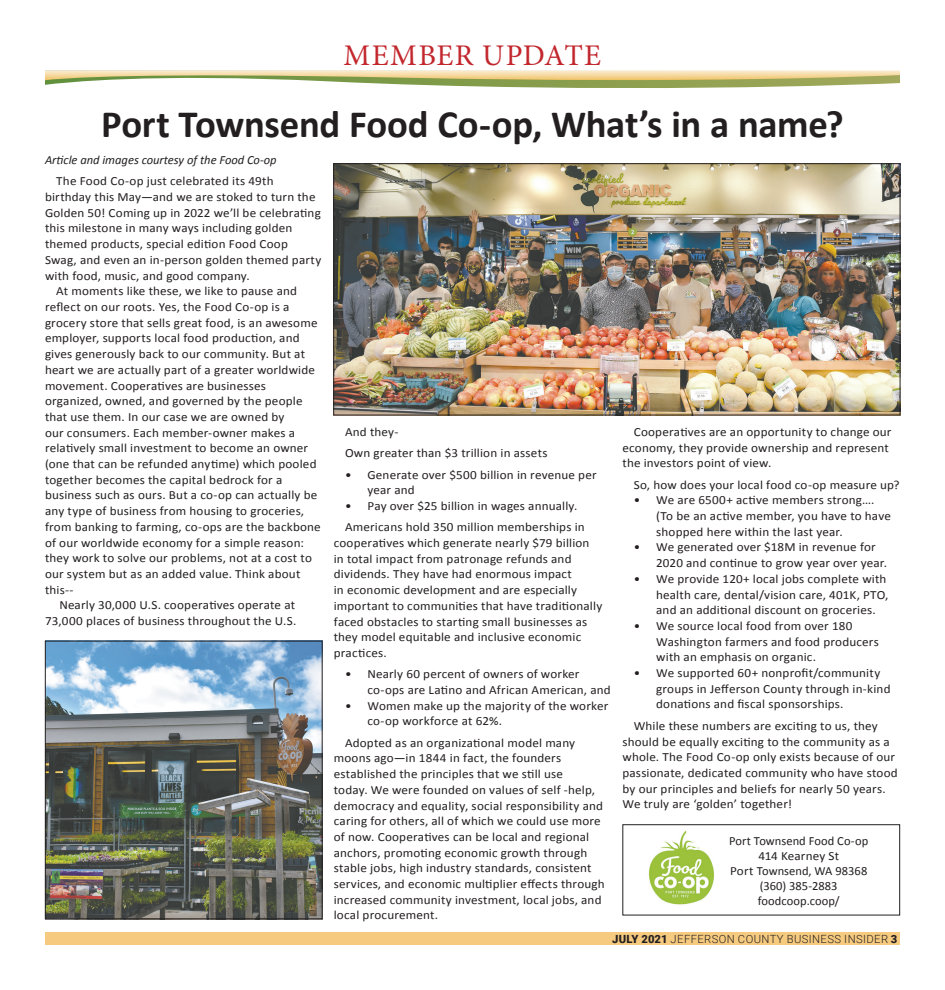
<style>
.page{position:relative;width:945px;height:990px;background:#fff}
.page>*{position:absolute;margin:0;border:0;box-sizing:border-box;transform-origin:0 0}
.t1{font:700 38.75px "Calibri";letter-spacing:-.01em;color:#231f20}
.t2{font:30px "Minion Pro";letter-spacing:.04em;color:#c2272d}
.t3{font:12.5px/15.8px "Calibri";letter-spacing:.015em;color:#231f20;scale:1.05 1}
.t4{font:12.5px/15px "Calibri";letter-spacing:.015em;color:#231f20;text-align:center}
.t5{font:italic 12.5px "Calibri";color:#231f20}
.t6{font:300 11.25px "Roboto";letter-spacing:.035em;color:#231f20}
.s1{font-weight:900}
</style>
<div class="page">
<div style="left:45px;top:932px;width:855px;height:13px;background:#f6cb80"></div>
<svg style="left:45px;top:71px;width:855px;height:17px"></svg>
<img style="left:648px;top:830px;width:67px;height:75px">
<div style="left:622px;top:824px;width:278px;height:91px;border:1px solid #231f20"></div>
<img style="left:335px;top:165px;width:563px;height:248px">
<div style="left:333px;top:163px;width:567px;height:252px;border:1px solid #231f20"></div>
<img style="left:47px;top:643px;width:273px;height:274px">
<div style="left:45px;top:641px;width:277px;height:278px;border:1px solid #231f20"></div>
<h2 class="t2" style="left:344px;top:35px;width:259px">MEMBER UPDATE</h2>
<h1 class="t1" style="left:101px;top:100px;width:744px">Port Townsend Food Co-op, What’s in a name?</h1>
<p class="t5" style="left:45px;top:152px;width:233px">Article and images courtesy of the Food Co-op</p>
<p class="t3" style="left:56px;top:173px;width:208px">The Food Co-op just celebrated its 49th</p>
<p class="t3" style="left:45px;top:188px;width:259px">birthday this May—and we are stoked to turn the</p>
<p class="t3" style="left:45px;top:204px;width:264px">Golden 50! Coming up in 2022 we’ll be celebrating</p>
<p class="t3" style="left:45px;top:220px;width:237px">this milestone in many ways including golden</p>
<p class="t3" style="left:45px;top:236px;width:233px">themed products, special edition Food Coop</p>
<p class="t3" style="left:45px;top:251px;width:265px">Swag, and even an in-person golden themed party</p>
<p class="t3" style="left:45px;top:267px;width:197px">with food, music, and good company.</p>
<p class="t3" style="left:56px;top:283px;width:231px">At moments like these, we like to pause and</p>
<p class="t3" style="left:45px;top:298px;width:234px">reflect on our roots. Yes, the Food Co-op is a</p>
<p class="t3" style="left:45px;top:314px;width:261px">grocery store that sells great food, is an awesome</p>
<p class="t3" style="left:45px;top:330px;width:244px">employer, supports local food production, and</p>
<p class="t3" style="left:45px;top:346px;width:249px">gives generously back to our community. But at</p>
<p class="t3" style="left:45px;top:361px;width:259px">heart we are actually part of a greater worldwide</p>
<p class="t3" style="left:45px;top:377px;width:212px">movement. Cooperatives are businesses</p>
<p class="t3" style="left:45px;top:393px;width:247px">organized, owned, and governed by the people</p>
<p class="t3" style="left:45px;top:408px;width:230px">that use them. In our case we are owned by</p>
<p class="t3" style="left:45px;top:424px;width:240px">our consumers. Each member-owner makes a</p>
<p class="t3" style="left:45px;top:440px;width:252px">relatively small investment to become an owner</p>
<p class="t3" style="left:45px;top:455px;width:260px">(one that can be refunded anytime) which pooled</p>
<p class="t3" style="left:45px;top:471px;width:228px">together becomes the capital bedrock for a</p>
<p class="t3" style="left:45px;top:487px;width:261px">business such as ours. But a co-op can actually be</p>
<p class="t3" style="left:45px;top:503px;width:248px">any type of business from housing to groceries,</p>
<p class="t3" style="left:45px;top:518px;width:264px">from banking to farming, co-ops are the backbone</p>
<p class="t3" style="left:45px;top:534px;width:248px">of our worldwide economy for a simple reason:</p>
<p class="t3" style="left:45px;top:550px;width:256px">they work to solve our problems, not at a cost to</p>
<p class="t3" style="left:45px;top:565px;width:245px">our system but as an added value. Think about</p>
<p class="t3" style="left:45px;top:581px;width:29px">this--</p>
<p class="t3" style="left:59px;top:597px;width:226px">Nearly 30,000 U.S. cooperatives operate at</p>
<p class="t3" style="left:45px;top:613px;width:241px">73,000 places of business throughout the U.S.</p>
<p class="t3" style="left:623px;top:423px;width:258px;text-indent:11px">Cooperatives are an opportunity to change our economy, they provide ownership and represent the investors point of view.</p>
<p class="t3" style="left:634px;top:476px;width:255px">So, how does your local food co-op measure up?</p>
<p class="t3" style="left:656px;top:492px;width:225px;text-indent:-22px">• We are 6500+ active members strong…. (To be an active member, you have to have shopped here within the last year.</p>
<p class="t3" style="left:656px;top:539px;width:221px;text-indent:-22px">• We generated over $18M in revenue for<br>2020 and continue to grow year over year.</p>
<p class="t3" style="left:656px;top:570px;width:223px;text-indent:-22px">• We provide 120+ local jobs complete with health care, dental/vision care, 401K, PTO, and an additional discount on groceries.</p>
<p class="t3" style="left:656px;top:617px;width:214px;text-indent:-22px">• We source local food from over 180<br>Washington farmers and food producers with an emphasis on organic.</p>
<p class="t3" style="left:656px;top:664px;width:225px;text-indent:-22px">• We supported 60+ nonprofit/community groups in Jefferson County through in-kind donations and fiscal sponsorships.</p>
<p class="t3" style="left:623px;top:717px;width:264px;text-indent:11px">While these numbers are exciting to us, they should be equally exciting to the community as a whole. The Food Co-op only exists because of our passionate, dedicated community who have stood by our principles and beliefs for nearly 50 years.<br>We truly are ‘golden’ together!</p>
<p class="t4" style="left:729px;top:833px;width:141px">Port Townsend Food Co-op<br>414 Kearney St<br>Port Townsend, WA 98368 (360) 385-2883 foodcoop.coop/</p>
<p class="t3" style="left:345px;top:421px;width:194px;line-height:21.4px">And they-<br>Own greater than $3 trillion in assets</p>
<p class="t3" style="left:367px;top:466px;width:220px;text-indent:-22px">• Generate over $500 billion in revenue per year and</p>
<p class="t3" style="left:345px;top:495px;width:230px;line-height:21.4px">• Pay over $25 billion in wages annually.<br>Americans hold 350 million memberships in</p>
<p class="t3" style="left:334px;top:534px;width:257px">cooperatives which generate nearly $79 billion in total impact from patronage refunds and dividends. They have had enormous impact<br>in economic development and are especially important to communities that have traditionally faced obstacles to starting small businesses as they model equitable and inclusive economic practices.</p>
<p class="t3" style="left:367px;top:666px;width:233px;text-indent:-22px">• Nearly 60 percent of owners of worker co-ops are Latino and African American, and</p>
<p class="t3" style="left:367px;top:697px;width:231px;text-indent:-22px">• Women make up the majority of the worker co-op workforce at 62%.</p>
<p class="t3" style="left:334px;top:734px;width:260px;text-indent:11px">Adopted as an organizational model many moons ago—in 1844 in fact, the founders established the principles that we still use<br>today. We were founded on values of self -help, democracy and equality, social responsibility and caring for others, all of which we could use more of now. Cooperatives can be local and regional anchors, promoting economic growth through stable jobs, high industry standards, consistent services, and economic multiplier effects through increased community investment, local jobs, and local procurement.</p>
<p class="t6" style="left:612px;top:931px;width:287px"><span class="s1">JuLY 2021</span> JEFFERSON COUNTY BUSINESS I NSIDER <span class="s1">3</span></p>
</div>
